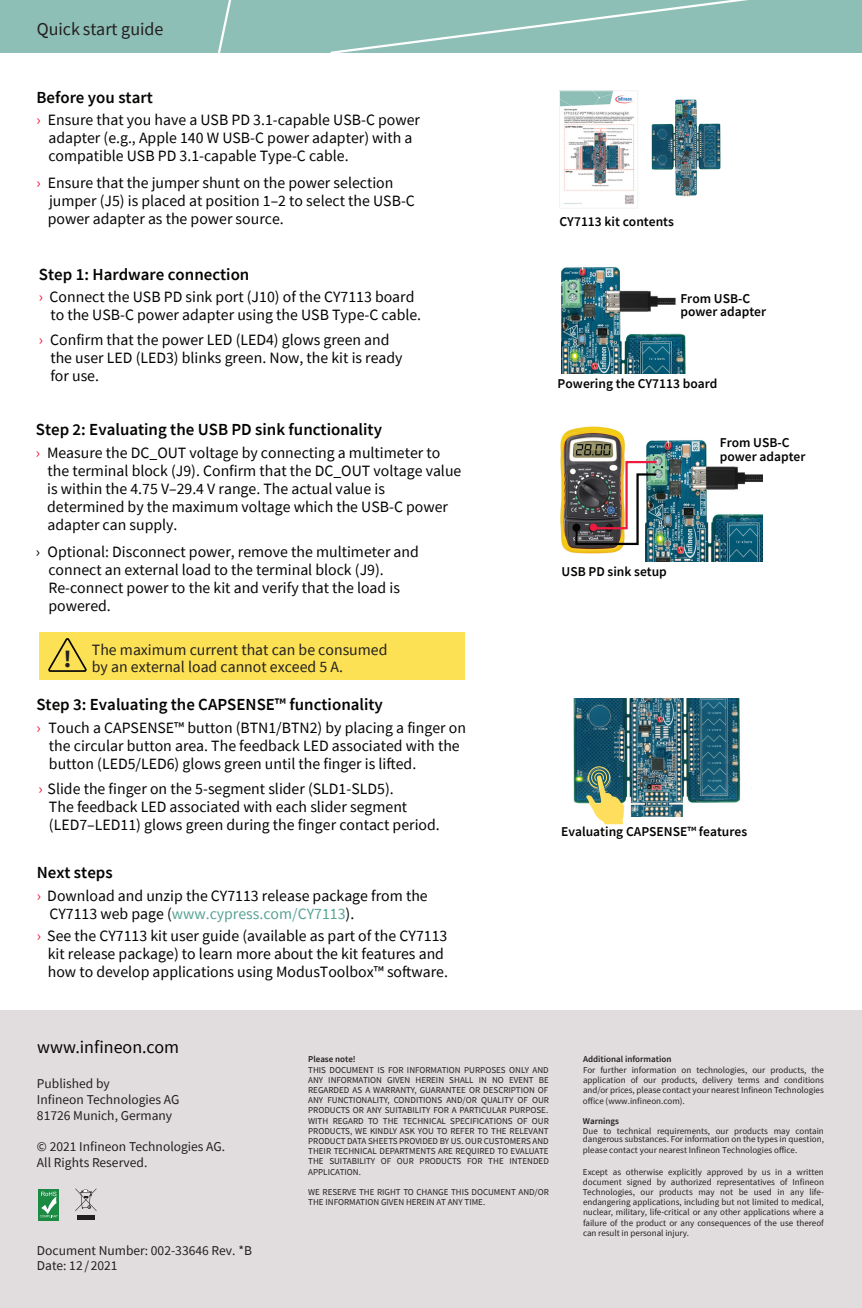
<style>
.page{position:relative;width:862px;height:1308px;background:#fff}
.page>*{position:absolute;margin:0;border:0;box-sizing:border-box;transform-origin:0 0}
.t1{font:700 24.3px "Source Sans Pro";color:#231f20}
.t2{font:18px "Source Sans Pro";color:#040503}
.t3{font:18px "Source Sans Pro";color:#231f20}
.t4{font:600 16.88px "Source Sans Pro";color:#040503}
.t5{font:15.75px/18px "Source Sans Pro";color:#040503}
.t6{font:15.75px/16.2px "Source Sans Pro";color:#231f20}
.t7{font:13.5px/16.2px "Source Sans Pro";color:#231f20}
.t8{font:600 13.5px/13.5px "Source Sans Pro";color:#040503}
.t9{font:9px/10.1px "Source Sans Pro";color:#231f20;text-align:justify}
.t10{font:600 9px "Source Sans Pro";color:#231f20}
.s1{color:#ed1a40}
.s2{color:#58a395}
</style>
<div class="page">
<img style="left:651px;top:99px;width:70px;height:98px">
<div style="left:0;top:1010px;width:861px;height:297px;background:#e1dcdd"></div>
<div style="left:0;top:0;width:861px;height:53px;background:#8dbfb6"></div>
<svg style="left:330px;top:0;width:418px;height:53px"></svg>
<svg style="left:218px;top:0;width:14px;height:53px"></svg>
<img style="left:561px;top:267px;width:125px;height:107px">
<img style="left:645px;top:440px;width:116px;height:121px">
<img style="left:560px;top:426px;width:65px;height:128px">
<div style="left:39px;top:1188px;width:20px;height:32px;background:linear-gradient(to right,#1b8a43,#1b8a43)"></div>
<svg style="left:40px;top:1191px;width:18px;height:26px"></svg>
<div style="left:77px;top:1215px;width:18px;height:5px;background:#231f20"></div>
<svg style="left:75px;top:1188px;width:21px;height:23px"></svg>
<img style="left:574px;top:460px;width:84px;height:86px">
<div style="left:39px;top:633px;width:425px;height:47px;background:#fbe153"></div>
<svg style="left:48px;top:638px;width:39px;height:34px"></svg>
<img style="left:573px;top:698px;width:168px;height:118px">
<svg style="left:586px;top:765px;width:37px;height:59px;background:#95a374"></svg>
<svg style="left:713px;top:786px;width:12px;height:3px"></svg>
<img style="left:561px;top:92px;width:74px;height:112px">
<div style="left:559px;top:90px;width:78px;height:118px;border:1px solid #f2f3f4"></div>
<p class="t3" style="left:37px;top:17px;width:128px">Quick start guide</p>
<p class="t4" style="left:36px;top:86px;width:118px">Before you start</p>
<p class="t5" style="left:48px;top:111px;width:373px;text-indent:-12px"><span class="s1">›</span> Ensure that you have a USB PD 3.1-capable USB-C power adapter (e.g., Apple 140 W USB-C power adapter) with a compatible USB PD 3.1-capable Type-C cable.</p>
<p class="t5" style="left:48px;top:174px;width:368px;text-indent:-11px"><span class="s1">›</span> Ensure that the jumper shunt on the power selection jumper (J5) is placed at position 1–2 to select the USB-C power adapter as the power source.</p>
<p class="t4" style="left:39px;top:263px;width:212px">Step 1: Hardware connection</p>
<p class="t5" style="left:50px;top:288px;width:372px;text-indent:-11px"><span class="s1">›</span> Connect the USB PD sink port (J10) of the CY7113 board to the USB-C power adapter using the USB Type-C cable.</p>
<p class="t5" style="left:50px;top:331px;width:353px;text-indent:-11px"><span class="s1">›</span> Confirm that the power LED (LED4) glows green and the user LED (LED3) blinks green. Now, the kit is ready for use.</p>
<p class="t4" style="left:36px;top:419px;width:347px">Step 2: Evaluating the USB PD sink functionality</p>
<p class="t5" style="left:47px;top:443px;width:415px;text-indent:-11px"><span class="s1">›</span> Measure the DC_OUT voltage by connecting a multimeter to the terminal block (J9). Confirm that the DC_OUT voltage value is within the 4.75 V–29.4 V range. The actual value is determined by the maximum voltage which the USB-C power adapter can supply.</p>
<p class="t5" style="left:48px;top:542px;width:372px;text-indent:-13px">› Optional: Disconnect power, remove the multimeter and connect an external load to the terminal block (J9).<br>Re-connect power to the kit and verify that the load is powered.</p>
<h1 class="t1" style="left:63px;top:642px;width:10px">!</h1>
<p class="t6" style="left:92px;top:642px;width:297px">The maximum current that can be consumed by an external load cannot exceed 5 A.</p>
<p class="t4" style="left:36px;top:693px;width:348px">Step 3: Evaluating the CAPSENSE™ functionality</p>
<p class="t5" style="left:49px;top:718px;width:418px;text-indent:-13px"><span class="s1">›</span> Touch a CAPSENSE™ button (BTN1/BTN2) by placing a finger on the circular button area. The feedback LED associated with the button (LED5/LED6) glows green until the finger is lifted.</p>
<p class="t5" style="left:49px;top:779px;width:392px;text-indent:-10px"><span class="s1">›</span> Slide the finger on the 5-segment slider (SLD1-SLD5).<br>The feedback LED associated with each slider segment (LED7–LED11) glows green during the finger contact period.</p>
<p class="t4" style="left:37px;top:861px;width:77px">Next steps</p>
<p class="t5" style="left:49px;top:886px;width:380px;text-indent:-13px"><span class="s1">›</span> Download and unzip the CY7113 release package from the<br>CY7113 web page (<span class="s2">www.cypress.com/CY7113</span>).</p>
<p class="t5" style="left:48px;top:926px;width:401px;text-indent:-11px"><span class="s1">›</span> See the CY7113 kit user guide (available as part of the CY7113 kit release package) to learn more about the kit features and how to develop applications using ModusToolbox™ software.</p>
<p class="t8" style="left:559px;top:214px;width:116px">CY7113 kit contents</p>
<p class="t8" style="left:680px;top:291px;width:87px">From USB-C power adapter</p>
<p class="t8" style="left:557px;top:376px;width:161px">Powering the CY7113 board</p>
<p class="t8" style="left:561px;top:565px;width:107px">USB PD sink setup</p>
<p class="t8" style="left:719px;top:436px;width:87px">From USB-C power adapter</p>
<p class="t8" style="left:561px;top:825px;width:187px">Evaluating CAPSENSE™ features</p>
<p class="t2" style="left:37px;top:1036px;width:143px">www.infineon.com</p>
<p class="t7" style="left:37px;top:1075px;width:144px">Published by<br>Infineon Technologies AG<br>81726 Munich, Germany</p>
<p class="t7" style="left:37px;top:1138px;width:190px">© 2021 Infineon Technologies AG.<br>All Rights Reserved.</p>
<p class="t7" style="left:37px;top:1242px;width:216px;line-height:14.6px">Document Number: 002-33646 Rev. *B<br>Date: 12/2021</p>
<p class="t10" style="left:308px;top:1053px;width:49px">Please note!</p>
<p class="t9" style="left:308px;top:1064px;width:242px">THIS DOCUMENT IS FOR INFORMATION PURPOSES ONLY AND ANY INFORMATION GIVEN HEREIN SHALL IN NO EVENT BE REGARDED AS A WARRANTY, GUARANTEE OR DESCRIPTION OF ANY FUNCTIONALITY, CONDITIONS AND/OR QUALITY OF OUR PRODUCTS OR ANY SUITABILITY FOR A PARTICULAR PURPOSE.<br>WITH REGARD TO THE TECHNICAL SPECIFICATIONS OF OUR PRODUCTS, WE KINDLY ASK YOU TO REFER TO THE RELEVANT PRODUCT DATA SHEETS PROVIDED BY US. OUR CUSTOMERS AND THEIR TECHNICAL DEPARTMENTS ARE REQUIRED TO EVALUATE THE SUITABILITY OF OUR PRODUCTS FOR THE INTENDED APPLICATION.</p>
<p class="t9" style="left:308px;top:1186px;width:242px">WE RESERVE THE RIGHT TO CHANGE THIS DOCUMENT AND/OR<br>THE INFORMATION GIVEN HEREIN AT ANY TIME.</p>
<p class="t10" style="left:582px;top:1053px;width:90px">Additional information</p>
<p class="t9" style="left:582px;top:1064px;width:242px">For further information on technologies, our products, the application of our products, delivery terms and conditions and/or prices, please contact your nearest Infineon Technologies office (www.infineon.com).</p>
<p class="t10" style="left:582px;top:1114px;width:38px">Warnings</p>
<p class="t9" style="left:582px;top:1126px;width:242px;line-height:8.8px">Due to technical requirements, our products may contain dangerous substances. For information on the types in question,</p>
<p class="t9" style="left:582px;top:1145px;width:216px">please contact your nearest Infineon Technologies office.</p>
<p class="t9" style="left:582px;top:1166px;width:242px">Except as otherwise explicitly approved by us in a written document signed by authorized representatives of Infineon Technologies, our products may not be used in any life&shy;endangering applications, including but not limited to medical, nuclear, military, life-critical or any other applications where a failure of the product or any consequences of the use thereof can result in personal injury.</p>
</div>
